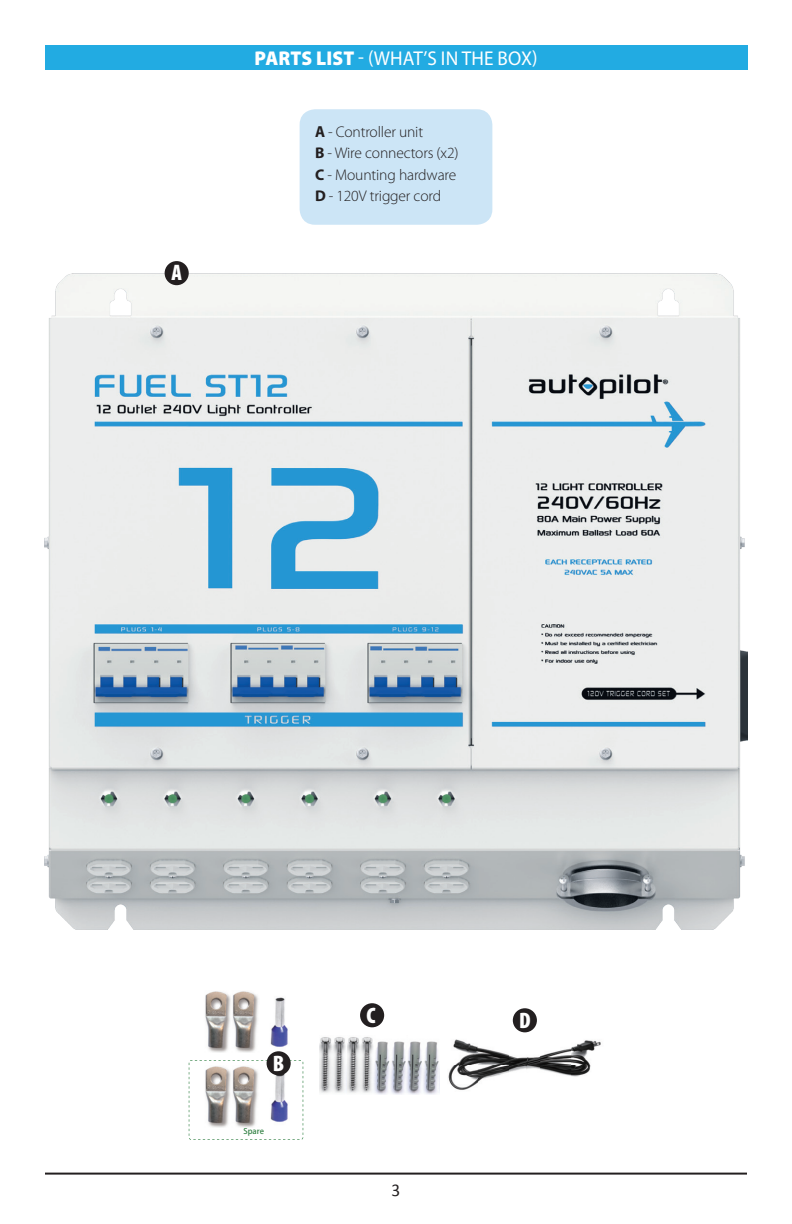
<style>
.page{position:relative;width:792px;height:1224px;background:#fff}
.page>*{position:absolute;margin:0;border:0;box-sizing:border-box;transform-origin:0 0}
.t1{font:900 condensed 22.4px "Myriad Pro";color:#fff}
.t2{font:20px "Myriad Pro";letter-spacing:.01em;color:#fff;scale:.96 1}
.t3{font:18px "Calibri";color:#231f20;scale:.96 1}
.t4{font:300 15.6px/21.6px "Myriad Pro";letter-spacing:-.01em;color:#231f20}
.t5{font:7.8px "Adobe Heiti Std";color:#328144}
.s1{font-weight:900}
.s2{font-weight:700;font-size:16px}
.s3{font-weight:700}
</style>
<div class="page">
<div style="left:45px;top:45px;width:702px;height:24px;background:#22abe2"></div>
<div style="left:300px;top:109px;width:192px;height:116px;background:#cce5f6;border-radius:16px"></div>
<img style="left:448px;top:1039px;width:153px;height:51px">
<svg style="left:189px;top:1060px;width:114px;height:80px"></svg>
<img style="left:202px;top:1065px;width:58px;height:62px">
<img style="left:270px;top:997px;width:18px;height:57px">
<img style="left:205px;top:991px;width:53px;height:61px">
<img style="left:319px;top:1037px;width:28px;height:56px">
<img style="left:347px;top:1037px;width:93px;height:58px">
<img style="left:45px;top:273px;width:702px;height:657px">
<div style="left:165px;top:261px;width:24px;height:24px;background:#231f20;border-radius:50%"></div>
<div style="left:267px;top:1051px;width:24px;height:24px;background:#231f20;border-radius:50%"></div>
<div style="left:360px;top:1003px;width:24px;height:24px;background:#231f20;border-radius:50%"></div>
<div style="left:513px;top:1008px;width:24px;height:24px;background:#231f20;border-radius:50%"></div>
<hr style="left:45px;top:1173px;width:702px;height:2px;background:#231f20">
<h1 class="t1" style="left:171px;top:260px;width:12px">A</h1>
<p class="t2" style="left:255px;top:47px;width:296px"><span class="s1">PARTS LIST</span> - (WHAT’S IN THE BOX)</p>
<p class="t4" style="left:315px;top:121px;width:145px"><span class="s2">A</span> - Controller unit<br><span class="s3">B</span> - Wire connectors (x2)<br><span class="s3">C</span> - Mounting hardware<br><span class="s3">D</span> - 120V trigger cord</p>
<h1 class="t1" style="left:273px;top:1051px;width:13px">B</h1>
<p class="t5" style="left:243px;top:1127px;width:22px">Spare</p>
<h1 class="t1" style="left:366px;top:1003px;width:11px">C</h1>
<h1 class="t1" style="left:519px;top:1008px;width:13px">D</h1>
<p class="t3" style="left:392px;top:1179px;width:11px">3</p>
</div>
